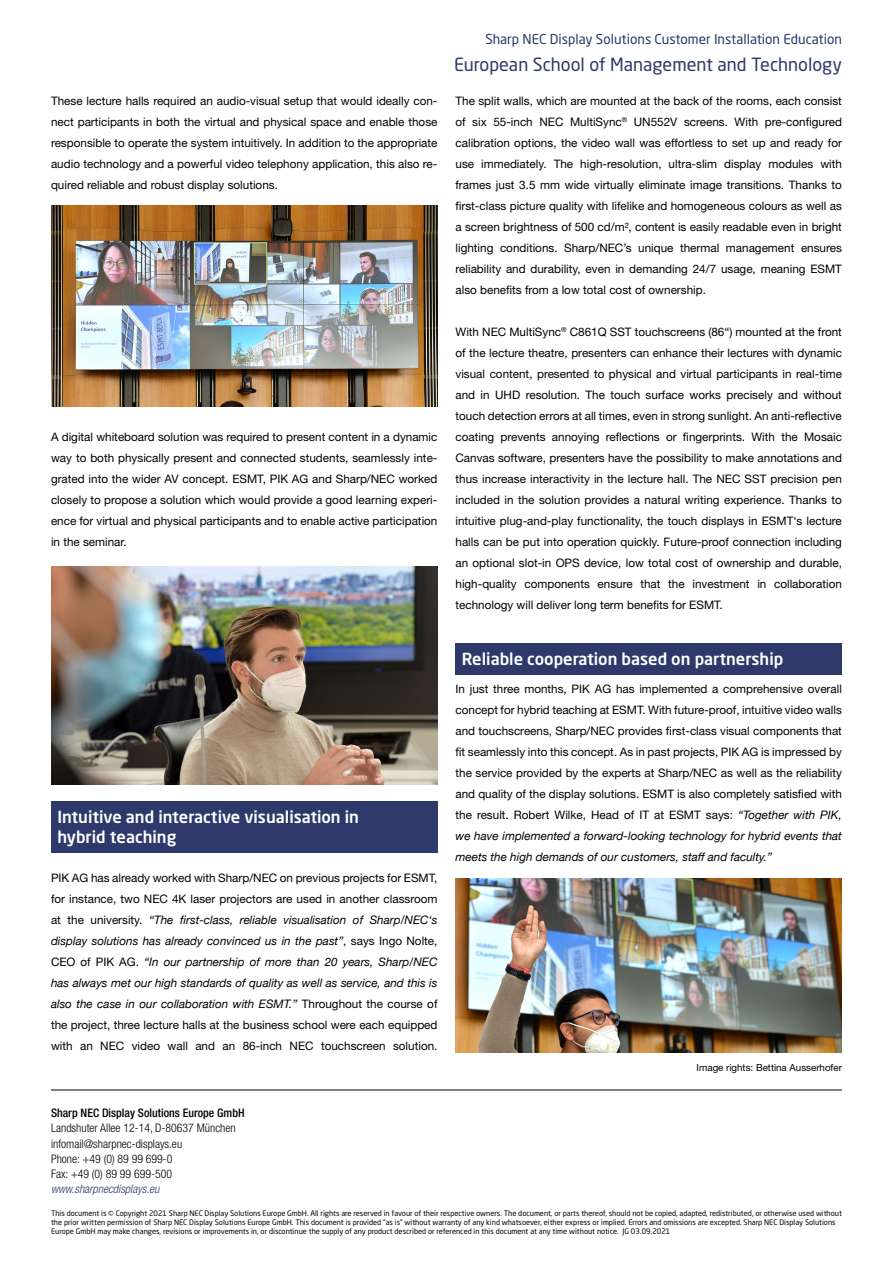
<style>
.page{position:relative;width:893px;height:1263px;background:#fff}
.page>*{position:absolute;margin:0;border:0;box-sizing:border-box;transform-origin:0 0}
.t1{font:18px "Neo Sans Pro";color:#2c396a}
.t2{font:500 16.5px/19.8px "Neo Sans Pro";color:#fff}
.t3{font:13.5px "Neo Sans Pro";color:#2c396a}
.t4{font:300 condensed 11.85px/15.1px "Helvetica Neue LT Std";color:#000}
.t5{font:500 condensed 11.85px "Helvetica Neue LT Pro";color:#000}
.t6{font:italic 300 condensed 11.85px "Helvetica Neue LT Pro";color:#2c396a}
.t7{font:11.7px/21px "Helvetica Neue LT Std";color:#000;text-align:justify}
.t8{font:italic 11.7px/21px "Helvetica Neue";color:#000;text-align:justify}
.t9{font:9.75px "Helvetica Neue LT Std";color:#000}
.t10{font:7.5px/9px "Neo Sans Pro";color:#000}
.s1{font-family:"Helvetica Neue LT Std";font-style:normal}
.s2{font-family:"Helvetica Neue";font-style:italic}
</style>
<div class="page">
<div style="left:51px;top:801px;width:386px;height:51px;background:#2c396a"></div>
<div style="left:455px;top:643px;width:387px;height:32px;background:#2c396a"></div>
<img style="left:455px;top:878px;width:387px;height:174px">
<img style="left:51px;top:205px;width:386px;height:202px">
<img style="left:51px;top:566px;width:386px;height:218px">
<hr style="left:51px;top:1089px;width:791px;height:1px;background:#000">
<p class="t3" style="left:485px;top:31px;width:358px">Sharp NEC Display Solutions Customer Installation Education</p>
<p class="t7" style="left:51px;top:90px;width:388px">These lecture halls required an audio-visual setup that would ideally con&shy;nect participants in both the virtual and physical space and enable those responsible to operate the system intuitively. In addition to the appropriate audio technology and a powerful video telephony application, this also re&shy;quired reliable and robust display solutions.</p>
<p class="t7" style="left:51px;top:426px;width:388px">A digital whiteboard solution was required to present content in a dynamic way to both physically present and connected students, seamlessly inte&shy;grated into the wider AV concept. ESMT, PIK AG and Sharp/NEC worked closely to propose a solution which would provide a good learning experi&shy;ence for virtual and physical participants and to enable active participation in the seminar.</p>
<h2 class="t2" style="left:57px;top:807px;width:303px">Intuitive and interactive visualisation in hybrid teaching</h2>
<p class="t7" style="left:51px;top:867px;width:388px">PIK AG has already worked with Sharp/NEC on previous projects for ESMT, for instance, two NEC 4K laser projectors are used in another classroom</p>
<p class="t8" style="left:51px;top:910px;width:388px"><span class="s1">at the university.</span> “The first-class, reliable visualisation of Sharp/NEC‘s display solutions has already convinced us in the past”<span class="s1">, says Ingo Nolte, CEO of PIK AG.</span> “In our partnership of more than 20 years, Sharp/NEC has always met our high standards of quality as well as service, and this is also the case in our collaboration with ESMT.” <span class="s1">Throughout the course of</span></p>
<p class="t7" style="left:51px;top:1014px;width:388px">the project, three lecture halls at the business school were each equipped with an NEC video wall and an 86-inch NEC touchscreen solution.</p>
<p class="t5" style="left:51px;top:1106px;width:195px">Sharp NEC Display Solutions Europe GmbH</p>
<p class="t4" style="left:51px;top:1120px;width:186px">Landshuter Allee 12-14, D-80637 München infomail@sharpnec-displays.eu<br>Phone: +49 (0) 89 99 699-0<br>Fax: +49 (0) 89 99 699-500</p>
<p class="t6" style="left:51px;top:1182px;width:110px">www.sharpnecdisplays.eu</p>
<h1 class="t1" style="left:454px;top:54px;width:389px">European School of Management and Technology</h1>
<p class="t7" style="left:455px;top:90px;width:388px">The split walls, which are mounted at the back of the rooms, each consist of six 55-inch NEC MultiSync<sup>®</sup> UN552V screens. With pre-configured calibration options, the video wall was effortless to set up and ready for use immediately. The high-resolution, ultra-slim display modules with frames just 3.5 mm wide virtually eliminate image transitions. Thanks to first-class picture quality with lifelike and homogeneous colours as well as a screen brightness of 500 cd/m², content is easily readable even in bright lighting conditions. Sharp/NEC’s unique thermal management ensures reliability and durability, even in demanding 24/7 usage, meaning ESMT also benefits from a low total cost of ownership.</p>
<p class="t7" style="left:455px;top:321px;width:388px">With NEC MultiSync<sup>®</sup> C861Q SST touchscreens (86“) mounted at the front of the lecture theatre, presenters can enhance their lectures with dynamic visual content, presented to physical and virtual participants in real-time and in UHD resolution. The touch surface works precisely and without touch detection errors at all times, even in strong sunlight. An anti-reflective coating prevents annoying reflections or fingerprints. With the Mosaic Canvas software, presenters have the possibility to make annotations and thus increase interactivity in the lecture hall. The NEC SST precision pen included in the solution provides a natural writing experience. Thanks to intuitive plug-and-play functionality, the touch displays in ESMT‘s lecture halls can be put into operation quickly. Future-proof connection including an optional slot-in OPS device, low total cost of ownership and durable, high-quality components ensure that the investment in collaboration technology will deliver long term benefits for ESMT.</p>
<h2 class="t2" style="left:462px;top:649px;width:323px">Reliable cooperation based on partnership</h2>
<p class="t7" style="left:455px;top:678px;width:388px">In just three months, PIK AG has implemented a comprehensive overall concept for hybrid teaching at ESMT. With future-proof, intuitive video walls and touchscreens, Sharp/NEC provides first-class visual components that fit seamlessly into this concept. As in past projects, PIK AG is impressed by the service provided by the experts at Sharp/NEC as well as the reliability and quality of the display solutions. ESMT is also completely satisfied with the result. Robert Wilke, Head of IT at ESMT says: <span class="s2">“Together with PIK,</span></p>
<p class="t8" style="left:455px;top:826px;width:388px">we have implemented a forward-looking technology for hybrid events that meets the high demands of our customers, staff and faculty.”</p>
<p class="t9" style="left:697px;top:1062px;width:147px">Image rights: Bettina Ausserhofer</p>
<p class="t10" style="left:51px;top:1208px;width:792px">This document is © Copyright 2021 Sharp NEC Display Solutions Europe GmbH. All rights are reserved in favour of their respective owners. The document, or parts thereof, should not be copied, adapted, redistributed, or otherwise used without the prior written permission of Sharp NEC Display Solutions Europe GmbH. This document is provided “as is” without warranty of any kind whatsoever, either express or implied. Errors and omissions are excepted. Sharp NEC Display Solutions<br>Europe GmbH may make changes, revisions or improvements in, or discontinue the supply of any product described or referenced in this document at any time without notice. JG 03.09.2021</p>
</div>
